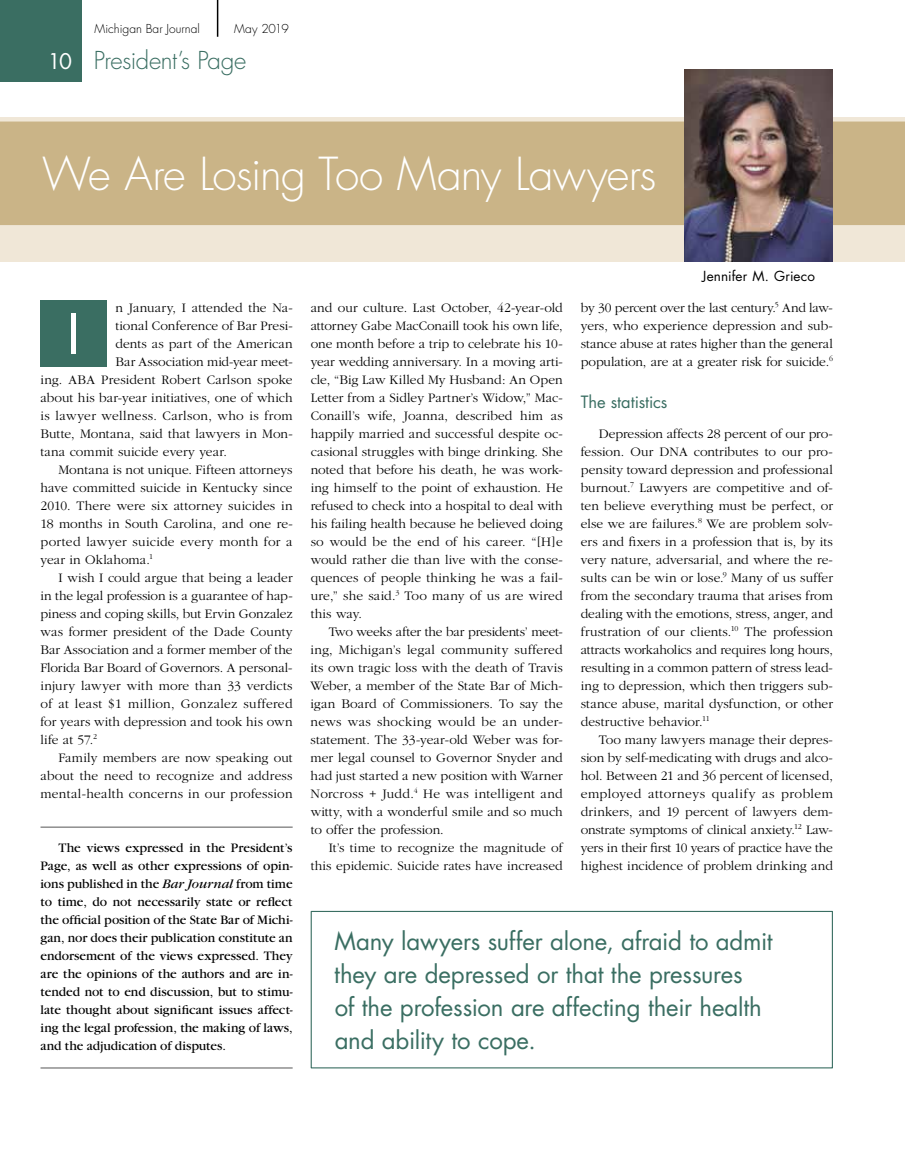
<style>
.page{position:relative;width:905px;height:1175px;background:#fff}
.page>*{position:absolute;margin:0;border:0;box-sizing:border-box;transform-origin:0 0}
.t1{font:54px "Futura";color:#fff}
.t2{font:300 44.25px "Futura";letter-spacing:-.025em;color:#fff}
.t3{font:24px/33px "Futura";letter-spacing:-.01em;color:#3a6e62}
.t4{font:300 24px "Futura";letter-spacing:-.02em;color:#3a6e62}
.t5{font:16.5px "Futura";letter-spacing:-.005em;color:#3a6e62}
.t6{font:300 13.5px/18px "Garamond";letter-spacing:.005em;color:#000;text-align:justify}
.t7{font:13.5px/18px "Garamond";letter-spacing:-.005em;color:#000;text-align:justify}
.t8{font:300 13.5px "Garamond";letter-spacing:.025em;color:#000}
.t9{font:13.5px "Futura";letter-spacing:.01em;color:#000}
.t10{font:300 12px "Futura";color:#000}
.s1{font-weight:400;font-size:21px;color:#fff}
.s2{font-style:italic}
</style>
<div class="page">
<div style="left:0;top:0;width:82px;height:82px;background:#3a6e62"></div>
<hr style="left:217px;top:0;width:1px;height:37px;background:#000">
<hr style="left:40px;top:826px;width:252px;height:1px;background:#555">
<hr style="left:40px;top:1067px;width:252px;height:1px;background:#555">
<div style="left:40px;top:300px;width:66px;height:66px;background:#3a6e62"></div>
<div style="left:0;top:225px;width:904px;height:36px;background:#f0e7d7"></div>
<svg style="left:0;top:115px;width:904px;height:117px;background:#ceba90"></svg>
<img style="left:684px;top:69px;width:148px;height:192px">
<div style="left:310px;top:910px;width:522px;height:158px;border:1px solid #3a6e62"></div>
<p class="t10" style="left:94px;top:21px;width:107px">Michigan Bar Journal</p>
<p class="t10" style="left:234px;top:21px;width:56px">May 2019</p>
<h3 class="t4" style="left:48px;top:45px;width:200px"><span class="s1">10</span> President’s Page</h3>
<h2 class="t2" style="left:42px;top:146px;width:616px">We Are Losing Too Many Lawyers</h2>
<p class="t9" style="left:702px;top:266px;width:114px">Jennifer M. Grieco</p>
<p class="t6" style="left:116px;top:299px;width:178px">n January, I attended the Na-</p>
<p class="t6" style="left:116px;top:317px;width:178px">tional Conference of Bar Presi-</p>
<p class="t6" style="left:116px;top:335px;width:178px">dents as part of the American</p>
<p class="t6" style="left:116px;top:353px;width:178px">Bar Association mid-year meet-</p>
<p class="t6" style="left:40px;top:371px;width:254px">ing. ABA President Robert Carlson spoke</p>
<p class="t6" style="left:40px;top:389px;width:253px">about his bar-year initiatives, one of which</p>
<p class="t8" style="left:40px;top:408px;width:254px">is lawyer wellness. Carlson, who is from</p>
<p class="t6" style="left:40px;top:425px;width:254px">Butte, Montana, said that lawyers in Mon-</p>
<p class="t6" style="left:40px;top:443px;width:188px">tana commit suicide every year.</p>
<p class="t6" style="left:58px;top:461px;width:236px">Montana is not unique. Fifteen attorneys</p>
<p class="t6" style="left:40px;top:479px;width:254px">have committed suicide in Kentucky since</p>
<p class="t6" style="left:40px;top:497px;width:253px">2010. There were six attorney suicides in</p>
<p class="t6" style="left:40px;top:515px;width:254px">18 months in South Carolina, and one re-</p>
<p class="t6" style="left:40px;top:533px;width:254px">ported lawyer suicide every month for a</p>
<p class="t6" style="left:40px;top:551px;width:114px">year in Oklahoma.<sup>1</sup></p>
<p class="t6" style="left:58px;top:569px;width:235px">I wish I could argue that being a leader</p>
<p class="t6" style="left:41px;top:587px;width:254px">in the legal profession is a guarantee of hap-</p>
<p class="t6" style="left:41px;top:605px;width:254px">piness and coping skills, but Ervin Gonzalez</p>
<p class="t6" style="left:41px;top:623px;width:254px">was former president of the Dade County</p>
<p class="t6" style="left:41px;top:641px;width:254px">Bar Association and a former member of the</p>
<p class="t6" style="left:41px;top:659px;width:253px">Florida Bar Board of Governors. A personal-</p>
<p class="t6" style="left:41px;top:677px;width:253px">injury lawyer with more than 33 verdicts</p>
<p class="t8" style="left:41px;top:696px;width:253px">of at least $1 million, Gonzalez suffered</p>
<p class="t6" style="left:41px;top:713px;width:253px">for years with depression and took his own</p>
<p class="t6" style="left:41px;top:731px;width:58px">life at 57.<sup>2</sup></p>
<p class="t6" style="left:58px;top:749px;width:236px">Family members are now speaking out</p>
<p class="t6" style="left:41px;top:767px;width:253px">about the need to recognize and address</p>
<p class="t6" style="left:41px;top:785px;width:253px">mental-health concerns in our profession</p>
<h1 class="t1" style="left:67px;top:297px;width:14px">I</h1>
<p class="t7" style="left:41px;top:838px;width:254px;text-indent:18px">The views expressed in the President’s Page, as well as other expressions of opin&shy;ions published in the <span class="s2">Bar Journal</span> from time to time, do not necessarily state or reflect the official position of the State Bar of Michi&shy;gan, nor does their publication constitute an endorsement of the views expressed. They are the opinions of the authors and are in&shy;tended not to end discussion, but to stimu&shy;late thought about significant issues affect&shy;ing the legal profession, the making of laws, and the adjudication of disputes.</p>
<p class="t6" style="left:311px;top:299px;width:254px">and our culture. Last October, 42-year-old attorney Gabe MacConaill took his own life, one month before a trip to celebrate his 10- year wedding anniversary. In a moving arti&shy;cle, “Big Law Killed My Husband: An Open Letter from a Sidley Partner’s Widow,” Mac-Conaill’s wife, Joanna, described him as happily married and successful despite oc&shy;casional struggles with binge drinking. She noted that before his death, he was work&shy;ing himself to the point of exhaustion. He refused to check into a hospital to deal with his failing health because he believed doing so would be the end of his career. “[H]e would rather die than live with the conse&shy;quences of people thinking he was a fail&shy;ure,” she said.<sup>3</sup> Too many of us are wired this way.</p>
<p class="t6" style="left:310px;top:623px;width:254px;text-indent:18px">Two weeks after the bar presidents’ meet&shy;ing, Michigan’s legal community suffered its own tragic loss with the death of Travis Weber, a member of the State Bar of Mich&shy;igan Board of Commissioners. To say the news was shocking would be an under&shy;statement. The 33-year-old Weber was for&shy;mer legal counsel to Governor Snyder and had just started a new position with Warner Norcross + Judd.<sup>4</sup> He was intelligent and witty, with a wonderful smile and so much to offer the profession.</p>
<p class="t6" style="left:310px;top:839px;width:253px;text-align:right">It’s time to recognize the magnitude of this epidemic. Suicide rates have increased</p>
<p class="t6" style="left:580px;top:299px;width:254px">by 30 percent over the last century.<sup>5</sup> And law&shy;yers, who experience depression and sub&shy;stance abuse at rates higher than the general population, are at a greater risk for suicide.<sup>6</sup></p>
<p class="t5" style="left:580px;top:390px;width:88px">The statistics</p>
<p class="t6" style="left:580px;top:425px;width:254px;text-indent:18px">Depression affects 28 percent of our pro&shy;fession. Our DNA contributes to our pro&shy;pensity toward depression and professional burnout.<sup>7</sup> Lawyers are competitive and of&shy;ten believe everything must be perfect, or else we are failures.<sup>8</sup> We are problem solv&shy;ers and fixers in a profession that is, by its very nature, adversarial, and where the re&shy;sults can be win or lose.<sup>9</sup> Many of us suffer from the secondary trauma that arises from dealing with the emotions, stress, anger, and frustration of our clients.<sup>10</sup> The profession attracts workaholics and requires long hours, resulting in a common pattern of stress lead&shy;ing to depression, which then triggers sub&shy;stance abuse, marital dysfunction, or other destructive behavior.<sup>11</sup></p>
<p class="t6" style="left:580px;top:731px;width:254px;text-indent:18px">Too many lawyers manage their depres&shy;sion by self-medicating with drugs and alco&shy;hol. Between 21 and 36 percent of licensed, employed attorneys qualify as problem drinkers, and 19 percent of lawyers dem&shy;onstrate symptoms of clinical anxiety.<sup>12</sup> Law&shy;yers in their first 10 years of practice have the highest incidence of problem drinking and</p>
<h3 class="t3" style="left:334px;top:923px;width:440px">Many lawyers suffer alone, afraid to admit they are depressed or that the pressures<br>of the profession are affecting their health and ability to cope.</h3>
</div>
